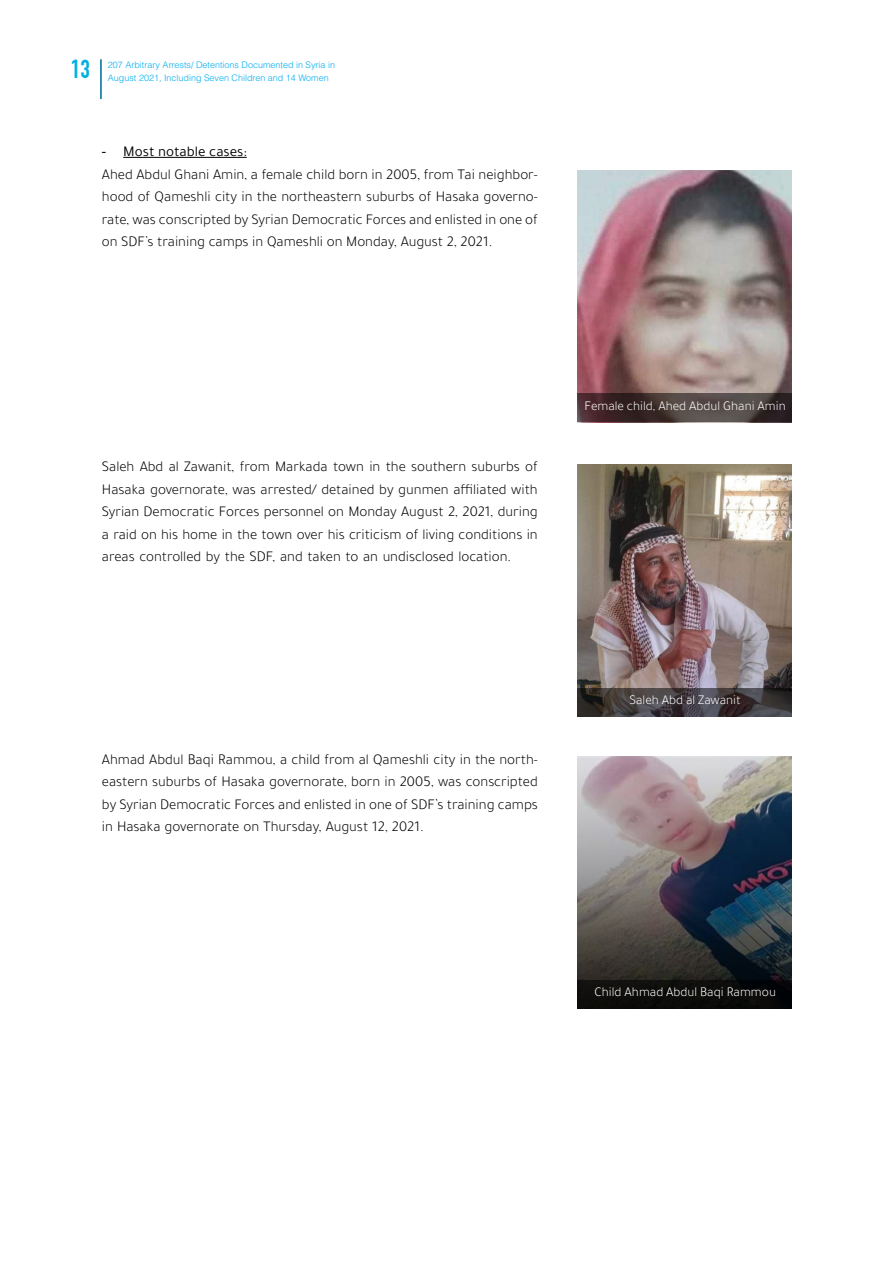
<style>
.page{position:relative;width:893px;height:1263px;background:#fff}
.page>*{position:absolute;margin:0;border:0;box-sizing:border-box;transform-origin:0 0}
.t1{font:700 25.5px "DIN Condensed";color:#00b0e0}
.t2{font:300 15px/22.5px "Tajawal";color:#000;text-align:justify}
.t3{font:15px "Tajawal";color:#000}
.t4{font:500 15px "Tajawal";color:#000}
.t5{font:300 13.5px "Tajawal";color:#fff}
.t6{font:300 9px "Helvetica";color:#00aeef}
</style>
<div class="page">
<hr style="left:100px;top:59px;width:2px;height:40px;background:#000;opacity:.75">
<hr style="left:100px;top:60px;width:2px;height:39px;background:#00aeef">
<hr style="left:123px;top:157px;width:124px;height:1px;background:#000">
<img style="left:577px;top:170px;width:214px;height:223px">
<svg style="left:577px;top:393px;width:214px;height:29px;background:#463736"></svg>
<img style="left:577px;top:465px;width:214px;height:223px">
<svg style="left:577px;top:688px;width:214px;height:29px;background:#3f3a3c"></svg>
<img style="left:577px;top:757px;width:214px;height:223px">
<div style="left:577px;top:980px;width:214px;height:29px;background:#0d0d0b"></div>
<h1 class="t1" style="left:71px;top:54px;width:20px">13</h1>
<p class="t6" style="left:108px;top:59px;width:229px">207 Arbitrary Arrests/ Detentions Documented in Syria in</p>
<p class="t6" style="left:108px;top:72px;width:222px">August 2021, Including Seven Children and 14 Women</p>
<p class="t4" style="left:102px;top:141px;width:6px">-</p>
<p class="t3" style="left:123px;top:141px;width:125px">Most notable cases:</p>
<p class="t2" style="left:102px;top:163px;width:437px">Ahed Abdul Ghani Amin a, female child born in 2005, from Tai neighbor-</p>
<p class="t2" style="left:102px;top:185px;width:437px">hood of Qameshli city in the northeastern suburbs of Hasaka governo-</p>
<p class="t2" style="left:102px;top:208px;width:437px">rate, was conscripted by Syrian Democratic Forces and enlisted in one of</p>
<p class="t2" style="left:102px;top:230px;width:392px">on SDF s’ training camps in Qameshli on Monday, August 2, 2021.</p>
<p class="t2" style="left:102px;top:455px;width:437px">Saleh Abd al Zawanit, from Markada town in the southern suburbs of Hasaka governorate, was arrested/ detained by gunmen affiliated with Syrian Democratic Forces personnel on Monday August 2, 2021, during a raid on his home in the town over his criticism of living conditions in areas controlled by the SDF, and taken to an undisclosed location.</p>
<p class="t5" style="left:585px;top:396px;width:203px">Female child, Ahed Abdul Ghani Amin</p>
<p class="t2" style="left:102px;top:748px;width:437px">Ahmad Abdul Baqi Rammou a, child from al Qameshli city in the north-</p>
<p class="t2" style="left:102px;top:793px;width:437px">by Syrian Democratic Forces and enlisted in one of SDFs’ training camps in Hasaka governorate on Thursday, August 12, 2021.</p>
<p class="t2" style="left:102px;top:770px;width:437px">eastern suburbs of Hasaka governorate, born in 2005, was conscripted</p>
<p class="t5" style="left:630px;top:691px;width:113px">Saleh Abd al Zawanit</p>
<p class="t5" style="left:595px;top:983px;width:183px">Child Ahmad Abdul Baqi Rammou</p>
</div>
